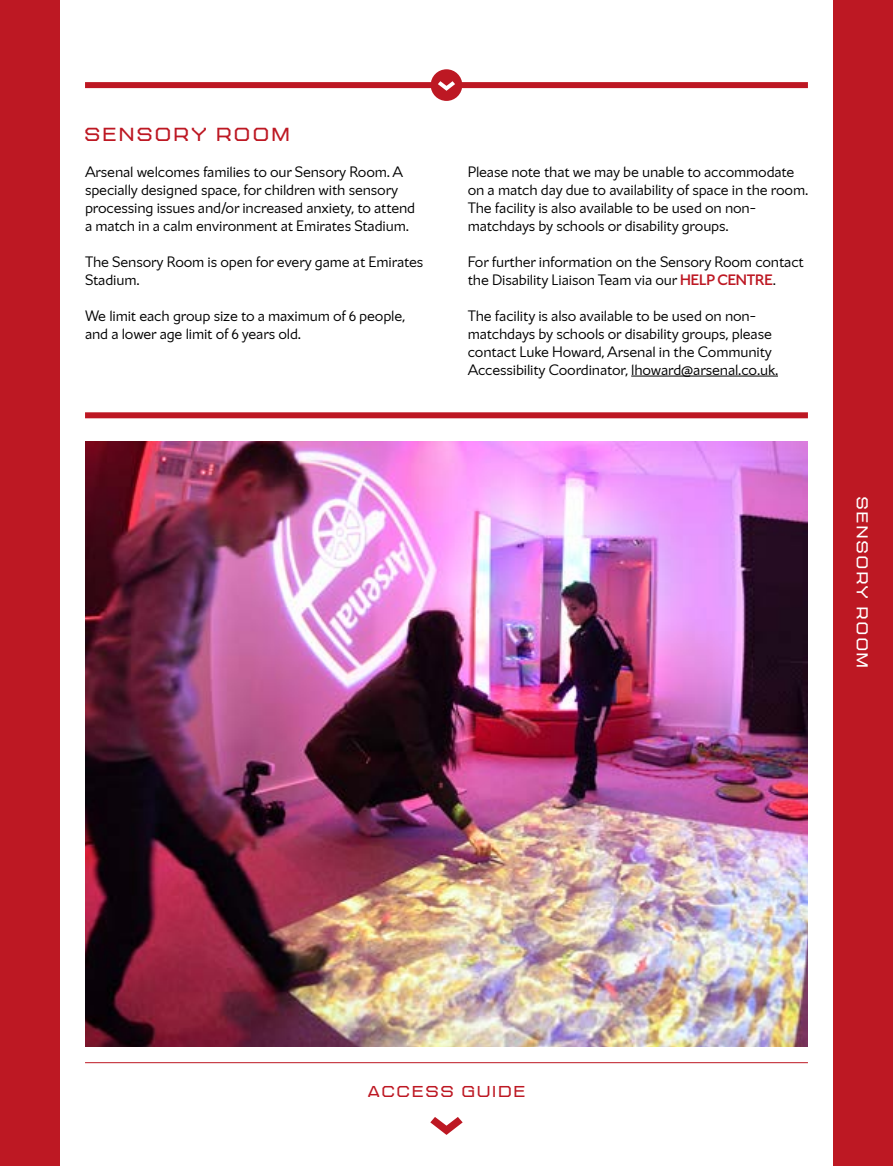
<style>
.page{position:relative;width:893px;height:1166px;background:#fff}
.page>*{position:absolute;margin:0;border:0;box-sizing:border-box;transform-origin:0 0}
.t1{font:18px "Northbank N5";letter-spacing:.2em;color:#bd1823}
.t2{font:15px/18px "Chapman Text";letter-spacing:-.01em;color:#000}
.t3{font:15px "Northbank N5";letter-spacing:.2em;color:#fff}
.t4{font:15px "Northbank N5";letter-spacing:.2em;color:#bd1823}
.s1{font-weight:700;color:#bd1823}
</style>
<div class="page">
<div style="left:833px;top:0;width:60px;height:1165px;background:#bd1823"></div>
<hr style="left:85px;top:1062px;width:723px;height:1px;background:#bd1823">
<img style="left:85px;top:441px;width:723px;height:605px">
<div style="left:85px;top:82px;width:723px;height:6px;background:#bd1823"></div>
<div style="left:431px;top:69px;width:31px;height:32px;background:#bd1823;border-radius:50%"></div>
<svg style="left:438px;top:81px;width:17px;height:10px"></svg>
<div style="left:0;top:0;width:60px;height:1165px;background:#bd1823"></div>
<svg style="left:430px;top:1117px;width:33px;height:17px"></svg>
<hr style="left:631px;top:375px;width:147px;height:1px;background:#000">
<div style="left:85px;top:412px;width:723px;height:6px;background:#bd1823"></div>
<p class="t1" style="left:85px;top:125px;width:206px">SENSORY ROOM</p>
<p class="t2" style="left:85px;top:162px;width:332px">Arsenal welcomes families to our Sensory Room. A specially designed space, for children with sensory processing issues and/or increased anxiety, to attend a match in a calm environment at Emirates Stadium.</p>
<p class="t2" style="left:85px;top:252px;width:340px">The Sensory Room is open for every game at Emirates<br>Stadium.</p>
<p class="t2" style="left:85px;top:306px;width:322px">We limit each group size to a maximum of 6 people, and a lower age limit of 6 years old.</p>
<p class="t2" style="left:468px;top:162px;width:342px">Please note that we may be unable to accommodate on a match day due to availability of space in the room.<br>The facility is also available to be used on non&shy;matchdays by schools or disability groups.</p>
<p class="t2" style="left:468px;top:252px;width:338px">For further information on the Sensory Room contact the Disability Liaison Team via our <span class="s1">HELP CENTRE</span>.</p>
<p class="t2" style="left:468px;top:306px;width:312px">The facility is also available to be used on non&shy;matchdays by schools or disability groups, please contact Luke Howard, Arsenal in the Community Accessibility Coordinator, lhoward@arsenal.co.uk.</p>
<p class="t3" style="left:870px;top:497px;width:172px;rotate:90deg">SENSORY ROOM</p>
<p class="t4" style="left:368px;top:1083px;width:158px">ACCESS GUIDE</p>
</div>
